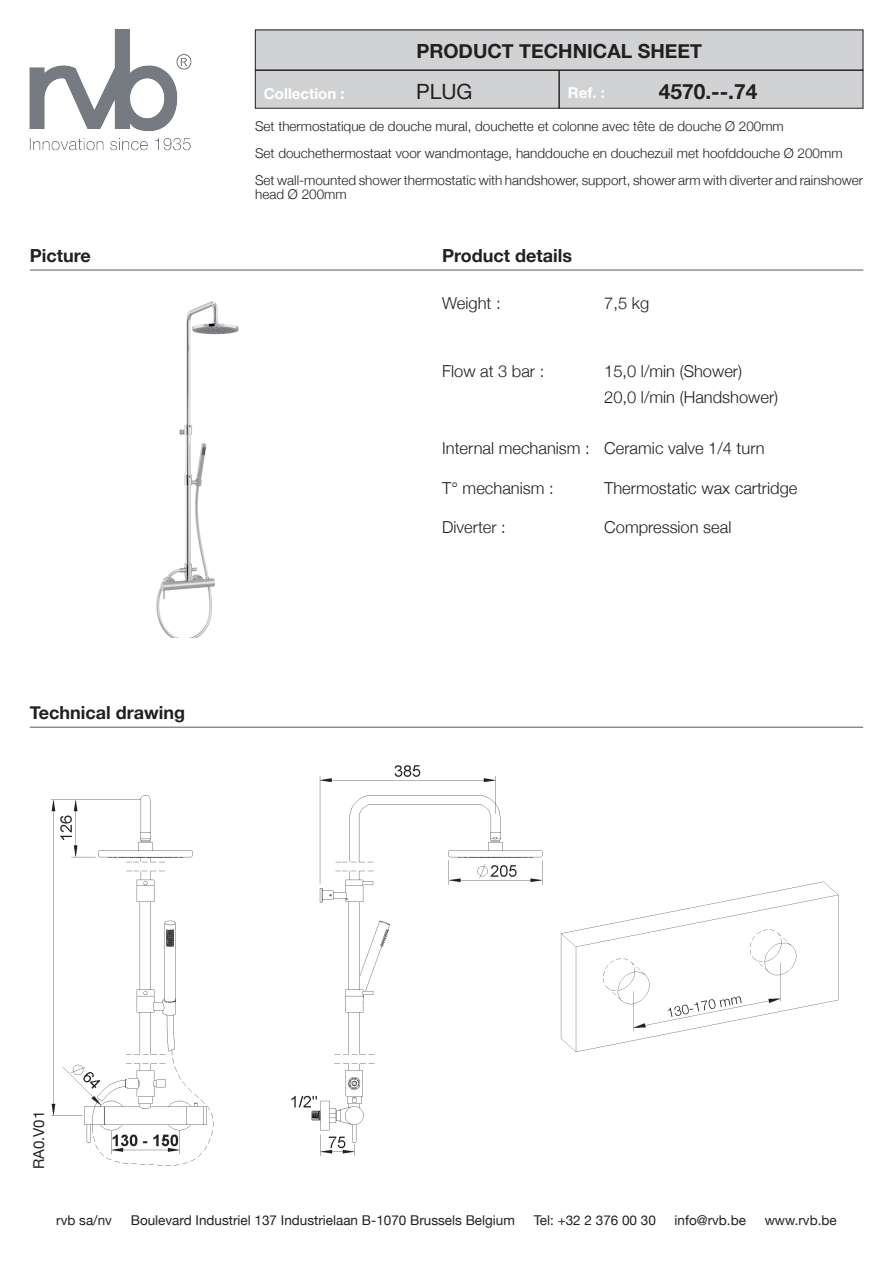
<style>
.page{position:relative;width:893px;height:1263px;background:#fff}
.page>*{position:absolute;margin:0;border:0;box-sizing:border-box;transform-origin:0 0}
.t1{font:700 21px "Helvetica Neue";color:#231f20}
.t2{font:21px "Helvetica Neue";color:#231f20}
.t3{font:700 19.5px "Helvetica Neue";color:#231f20}
.t4{font:700 18px "Helvetica Neue";color:#231f20}
.t5{font:300 16.5px "Helvetica Neue";color:#231f20}
.t6{font:700 15px "Helvetica Neue";color:#fff}
.t7{font:15px "Helvetica Neue";color:#231f20}
.t8{font:300 13.5px/27px "Helvetica Neue";color:#231f20}
.t9{font:13.5px "Helvetica Neue";color:#231f20}
</style>
<div class="page">
<img style="left:30px;top:30px;width:162px;height:121px">
<div style="left:255px;top:70px;width:304px;height:38px;background:#d1d2d4"></div>
<div style="left:255px;top:70px;width:304px;height:38px;border:1px solid #231f20"></div>
<div style="left:559px;top:70px;width:304px;height:38px;background:#d1d2d4"></div>
<div style="left:559px;top:70px;width:304px;height:38px;border:1px solid #231f20"></div>
<div style="left:255px;top:30px;width:608px;height:40px;background:#d1d2d4"></div>
<hr style="left:30px;top:727px;width:833px;height:1px;background:#57585a">
<hr style="left:30px;top:270px;width:833px;height:1px;background:#57585a">
<img style="left:156px;top:301px;width:83px;height:336px">
<img style="left:560px;top:881px;width:279px;height:171px">
<img style="left:51px;top:765px;width:492px;height:401px">
<p class="t3" style="left:416px;top:39px;width:287px">PRODUCT TECHNICAL SHEET</p>
<p class="t2" style="left:416px;top:79px;width:58px">PLUG</p>
<p class="t1" style="left:659px;top:79px;width:100px">4570.--.74</p>
<p class="t6" style="left:264px;top:84px;width:82px">Collection :</p>
<p class="t6" style="left:568px;top:83px;width:38px">Ref. :</p>
<p class="t4" style="left:30px;top:244px;width:63px">Picture</p>
<p class="t4" style="left:30px;top:702px;width:157px">Technical drawing</p>
<p class="t8" style="left:255px;top:113px;width:610px">Set thermostatique de douche mural, douchette et colonne avec tête de douche Ø 200mm<br>Set douchethermostaat voor wandmontage, handdouche en douchezuil met hoofddouche Ø 200mm<br>Set wall-mounted shower thermostatic with handshower, support, shower arm with diverter and rainshower</p>
<p class="t8" style="left:255px;top:180px;width:93px">head Ø 200mm</p>
<p class="t4" style="left:442px;top:244px;width:131px">Product details</p>
<p class="t5" style="left:442px;top:293px;width:60px">Weight :</p>
<p class="t5" style="left:604px;top:293px;width:46px">7,5 kg</p>
<p class="t5" style="left:442px;top:361px;width:104px">Flow at 3 bar :</p>
<p class="t5" style="left:604px;top:361px;width:139px">15,0 l/min (Shower)</p>
<p class="t5" style="left:604px;top:387px;width:175px">20,0 l/min (Handshower)</p>
<p class="t5" style="left:442px;top:438px;width:324px">Internal mechanism : Ceramic valve 1/4 turn</p>
<p class="t5" style="left:442px;top:478px;width:113px">T° mechanism :</p>
<p class="t5" style="left:604px;top:478px;width:195px">Thermostatic wax cartridge</p>
<p class="t5" style="left:442px;top:517px;width:65px">Diverter :</p>
<p class="t5" style="left:604px;top:517px;width:129px">Compression seal</p>
<p class="t7" style="left:30px;top:1169px;width:60px;rotate:-90deg">RA0.V01</p>
<p class="t9" style="left:56px;top:1212px;width:57px">rvb sa/nv</p>
<p class="t9" style="left:131px;top:1212px;width:386px">Boulevard Industriel 137 Industrielaan B-1070 Brussels Belgium</p>
<p class="t9" style="left:534px;top:1212px;width:124px">Tel: +32 2 376 00 30</p>
<p class="t9" style="left:675px;top:1212px;width:73px">info@rvb.be</p>
<p class="t9" style="left:765px;top:1212px;width:73px">www.rvb.be</p>
</div>
